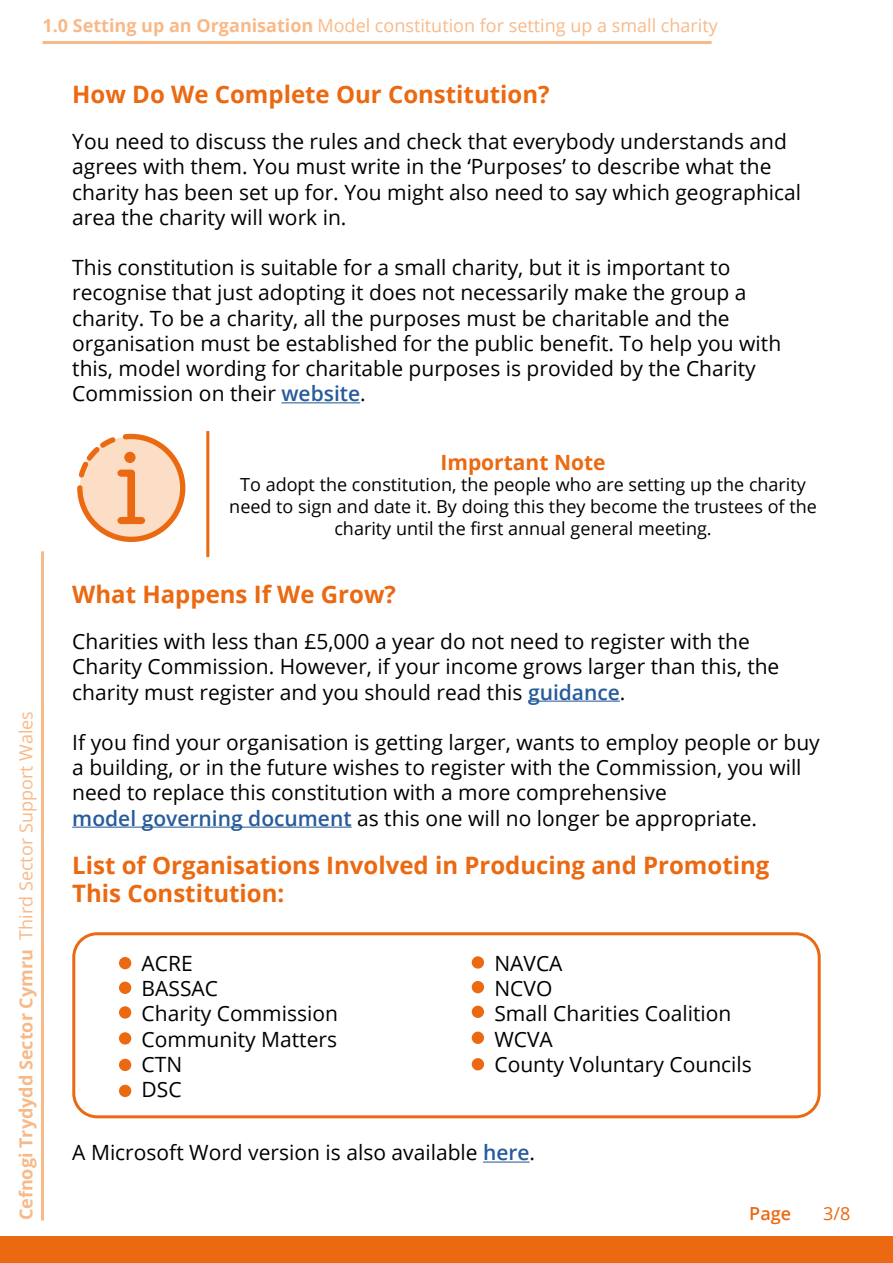
<style>
.page{position:relative;width:893px;height:1263px;background:#fff}
.page>*{position:absolute;margin:0;border:0;box-sizing:border-box;transform-origin:0 0}
.Subheading-Orange{font:700 24px/28.8px "Open Sans";color:#eb6911}
.Paragraph-Standard{font:21px/25.2px "Open Sans";color:#000}
.t1{font:700 21px "Open Sans";color:#eb6911}
.t2{font:18px/21.6px "Open Sans";color:#000;text-align:center}
.t3{font:18px "Open Sans";color:#f8b989}
.t4{font:700 18px "Open Sans";color:#f8b989}
.t5{font:600 18px "Open Sans";color:#eb6911}
.t6{font:18px "Open Sans";color:#eb6911}
.s1{font-weight:700}
.s2{font-weight:600;color:#275b9b}
.s3{font-weight:400}
</style>
<div class="page">
<hr style="left:43px;top:41px;width:669px;height:3px;background:#f8b989">
<div style="left:0;top:1236px;width:893px;height:27px;background:#eb6911"></div>
<hr style="left:206px;top:431px;width:3px;height:126px;background:#eb6911">
<svg style="left:77px;top:434px;width:108px;height:108px"></svg>
<hr style="left:281px;top:402px;width:79px;height:1px;background:#275b9b">
<hr style="left:528px;top:701px;width:92px;height:1px;background:#275b9b">
<hr style="left:72px;top:827px;width:280px;height:1px;background:#275b9b">
<div style="left:72px;top:932px;width:749px;height:186px;border:3px solid #eb6911;border-radius:23px"></div>
<div style="left:119px;top:957px;width:12px;height:12px;background:#eb6911;border-radius:50%"></div>
<div style="left:119px;top:981px;width:12px;height:13px;background:#eb6911;border-radius:50%"></div>
<div style="left:119px;top:1006px;width:12px;height:12px;background:#eb6911;border-radius:50%"></div>
<div style="left:119px;top:1032px;width:12px;height:12px;background:#eb6911;border-radius:50%"></div>
<div style="left:119px;top:1059px;width:12px;height:12px;background:#eb6911;border-radius:50%"></div>
<div style="left:119px;top:1085px;width:12px;height:12px;background:#eb6911;border-radius:50%"></div>
<div style="left:472px;top:956px;width:12px;height:13px;background:#eb6911;border-radius:50%"></div>
<div style="left:472px;top:981px;width:12px;height:12px;background:#eb6911;border-radius:50%"></div>
<div style="left:472px;top:1006px;width:12px;height:12px;background:#eb6911;border-radius:50%"></div>
<div style="left:472px;top:1031px;width:12px;height:13px;background:#eb6911;border-radius:50%"></div>
<div style="left:472px;top:1058px;width:12px;height:12px;background:#eb6911;border-radius:50%"></div>
<hr style="left:41px;top:551px;width:3px;height:669px;background:#f8b989">
<hr style="left:483px;top:1161px;width:47px;height:1px;background:#275b9b">
<p class="t3" style="left:43px;top:13px;width:677px"><span class="s1">1.0 Setting up an Organisation</span> Model constitution for setting up a small charity</p>
<h4 class="Subheading-Orange" style="left:72px;top:80px;width:479px">How Do We Complete Our Constitution?</h4>
<p class="Paragraph-Standard" style="left:72px;top:128px;width:730px">You need to discuss the rules and check that everybody understands and agrees with them. You must write in the ‘Purposes’ to describe what the charity has been set up for. You might also need to say which geographical area the charity will work in.</p>
<p class="Paragraph-Standard" style="left:72px;top:254px;width:710px">This constitution is suitable for a small charity, but it is important to recognise that just adopting it does not necessarily make the group a charity. To be a charity, all the purposes must be charitable and the organisation must be established for the public benefit. To help you with this, model wording for charitable purposes is provided by the Charity Commission on their <span class="s2">website</span>.</p>
<p class="t4" style="left:13px;top:1220px;width:511px;rotate:-90deg">Cefnogi Trydydd Sector Cymru <span class="s3">Third Sector Support Wales</span></p>
<p class="t1" style="left:440px;top:447px;width:167px">Important Note</p>
<p class="t2" style="left:229px;top:473px;width:589px">To adopt the constitution, the people who are setting up the charity need to sign and date it. By doing this they become the trustees of the charity until the first annual general meeting.</p>
<h4 class="Subheading-Orange" style="left:72px;top:580px;width:325px">What Happens If We Grow?</h4>
<p class="Paragraph-Standard" style="left:72px;top:628px;width:709px">Charities with less than £5,000 a year do not need to register with the<br>Charity Commission. However, if your income grows larger than this, the charity must register and you should read this <span class="s2">guidance</span>.</p>
<p class="Paragraph-Standard" style="left:72px;top:729px;width:749px">If you find your organisation is getting larger, wants to employ people or buy a building, or in the future wishes to register with the Commission, you will need to replace this constitution with a more comprehensive</p>
<p class="Paragraph-Standard" style="left:72px;top:805px;width:686px"><span class="s2">model governing document</span> as this one will no longer be appropriate.</p>
<h4 class="Subheading-Orange" style="left:72px;top:850px;width:699px">List of Organisations Involved in Producing and Promoting<br>This Constitution:</h4>
<p class="Paragraph-Standard" style="left:142px;top:950px;width:53px">ACRE</p>
<p class="Paragraph-Standard" style="left:142px;top:975px;width:78px">BASSAC</p>
<p class="Paragraph-Standard" style="left:142px;top:1001px;width:198px">Charity Commission</p>
<p class="Paragraph-Standard" style="left:142px;top:1026px;width:197px">Community Matters</p>
<p class="Paragraph-Standard" style="left:142px;top:1051px;width:42px">CTN</p>
<p class="Paragraph-Standard" style="left:142px;top:1076px;width:42px">DSC</p>
<p class="Paragraph-Standard" style="left:494px;top:950px;width:70px">NAVCA</p>
<p class="Paragraph-Standard" style="left:494px;top:975px;width:59px">NCVO</p>
<p class="Paragraph-Standard" style="left:494px;top:1001px;width:239px">Small Charities Coalition</p>
<p class="Paragraph-Standard" style="left:494px;top:1026px;width:60px">WCVA</p>
<p class="Paragraph-Standard" style="left:494px;top:1051px;width:259px">County Voluntary Councils</p>
<p class="Paragraph-Standard" style="left:72px;top:1140px;width:464px">A Microsoft Word version is also available <span class="s2">here</span>.</p>
<p class="t5" style="left:749px;top:1201px;width:43px">Page</p>
<p class="t6" style="left:823px;top:1201px;width:29px">3/8</p>
</div>
